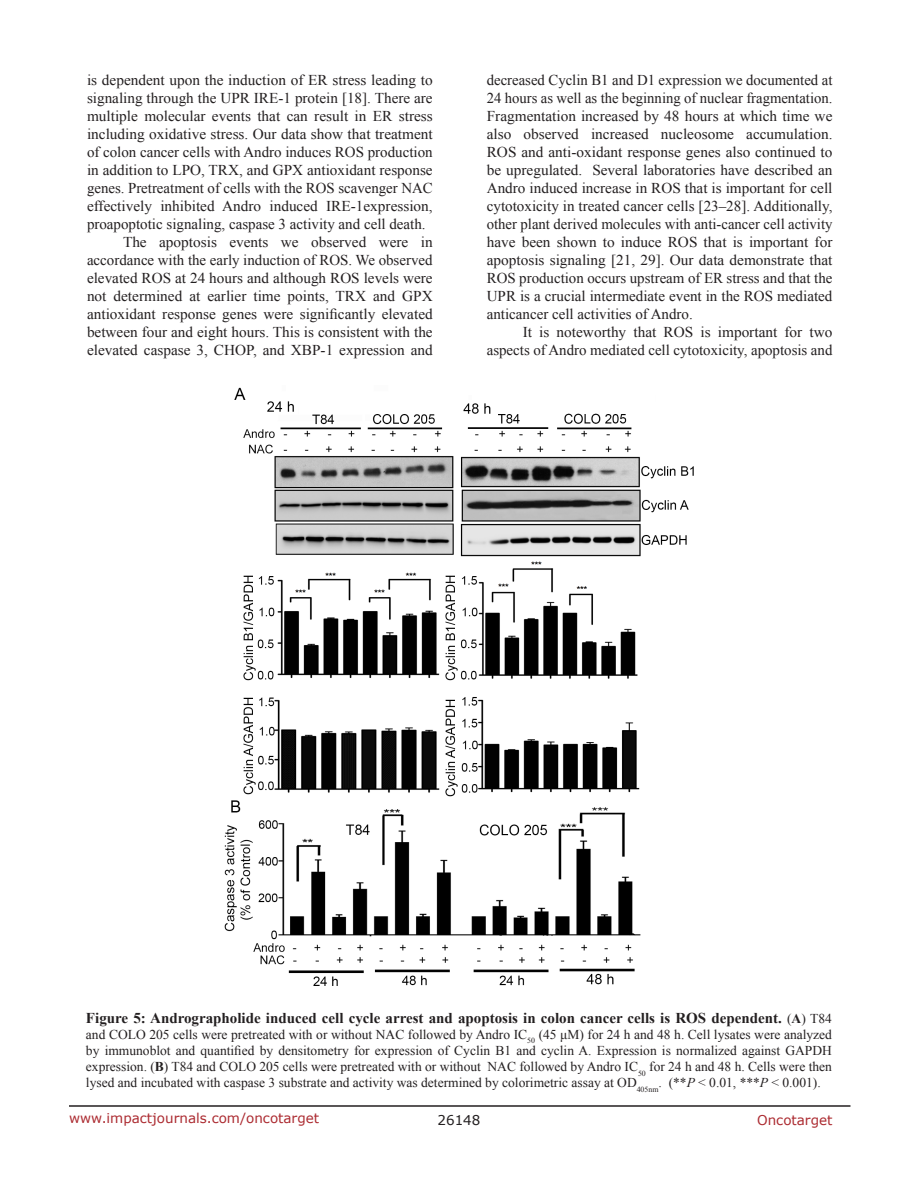
<style>
.page{position:relative;width:918px;height:1188px;background:#fff}
.page>*{position:absolute;margin:0;border:0;box-sizing:border-box;transform-origin:0 0}
.BodyText{font:15px/18px "Times New Roman";color:#231f20;text-align:justify}
.FigureText{font:700 15px "Times New Roman";color:#231f20}
.FigureText-2{font:13.5px/16.2px "Times New Roman";color:#231f20;text-align:justify}
.t1{font:13.5px "Verdana";color:#ac2b31}
.t2{font:13.5px "Verdana";color:#231f20}
.s1{font-weight:400;font-size:13.5px}
.s2{font-size:13.5px}
.s3{font-weight:700}
.s4{font-style:italic}
</style>
<div class="page">
<hr style="left:69px;top:1105px;width:781px;height:2px;background:#231f20">
<img style="left:224px;top:387px;width:470px;height:599px">
<p class="BodyText" style="left:87px;top:71px;width:347px">is dependent upon the induction of ER stress leading to signaling through the UPR IRE-1 protein [18]. There are multiple molecular events that can result in ER stress including oxidative stress. Our data show that treatment of colon cancer cells with Andro induces ROS production in addition to LPO, TRX, and GPX antioxidant response genes. Pretreatment of cells with the ROS scavenger NAC effectively inhibited Andro induced IRE-1expression, proapoptotic signaling, caspase 3 activity and cell death.</p>
<p class="BodyText" style="left:87px;top:233px;width:347px;text-indent:36px">The apoptosis events we observed were in accordance with the early induction of ROS. We observed elevated ROS at 24 hours and although ROS levels were not determined at earlier time points, TRX and GPX antioxidant response genes were significantly elevated between four and eight hours. This is consistent with the elevated caspase 3, CHOP, and XBP-1 expression and</p>
<p class="BodyText" style="left:487px;top:71px;width:347px">decreased Cyclin B1 and D1 expression we documented at 24 hours as well as the beginning of nuclear fragmentation.<br>Fragmentation increased by 48 hours at which time we also observed increased nucleosome accumulation.<br>ROS and anti-oxidant response genes also continued to be upregulated. Several laboratories have described an Andro induced increase in ROS that is important for cell cytotoxicity in treated cancer cells [23–28]. Additionally, other plant derived molecules with anti-cancer cell activity have been shown to induce ROS that is important for apoptosis signaling [21, 29]. Our data demonstrate that ROS production occurs upstream of ER stress and that the UPR is a crucial intermediate event in the ROS mediated anticancer cell activities of Andro.</p>
<p class="BodyText" style="left:487px;top:323px;width:347px;text-align:right">It is noteworthy that ROS is important for two aspects of Andro mediated cell cytotoxicity, apoptosis and</p>
<p class="FigureText" style="left:86px;top:1007px;width:748px">Figure 5: Andrographolide induced cell cycle arrest and apoptosis in colon cancer cells is ROS dependent. <span class="s1">(</span><span class="s2">A</span><span class="s1">) T84</span></p>
<p class="FigureText-2" style="left:86px;top:1026px;width:748px">and COLO 205 cells were pretreated with or without NAC followed by Andro IC<sub>50</sub> (45 μM) for 24 h and 48 h. Cell lysates were analyzed by immunoblot and quantified by densitometry for expression of Cyclin B1 and cyclin A. Expression is normalized against GAPDH expression. (<span class="s3">B</span>) T84 and COLO 205 cells were pretreated with or without NAC followed by Andro IC<sub>50</sub> for 24 h and 48 h. Cells were then lysed and incubated with caspase 3 substrate and activity was determined by colorimetric assay at OD<sub>405nm</sub>. (**<span class="s4">P</span> &lt; 0.01, ***<span class="s4">P</span> &lt; 0.001).</p>
<p class="t1" style="left:69px;top:1109px;width:252px">www.impactjournals.com/oncotarget</p>
<p class="t2" style="left:438px;top:1111px;width:44px">26148</p>
<p class="t1" style="left:757px;top:1111px;width:77px">Oncotarget</p>
</div>
